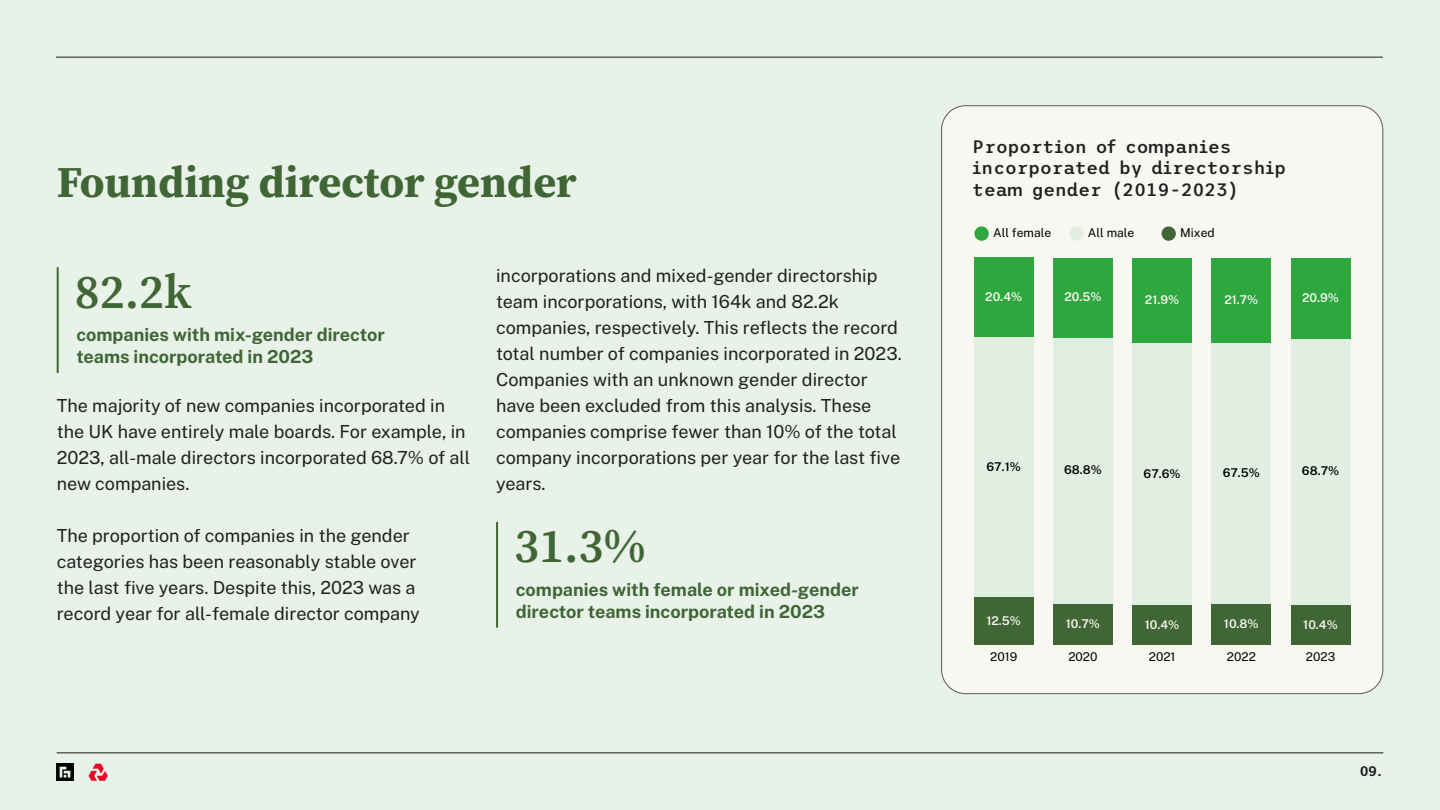
<style>
.page{position:relative;width:1440px;height:810px;background:#e8f2e9}
.page>*{position:absolute;margin:0;border:0;box-sizing:border-box;transform-origin:0 0}
.t1{font:600 48px "Source Serif 4";color:#406636}
.t2{font:700 44px "Source Serif 4";color:#406636}
.t3{font:18px/26px "Public Sans";color:#202020}
.t4{font:700 18px/22px "Public Sans";color:#406636}
.t5{font:500 18px/21.6px "Trispace";color:#202020}
.t6{font:600 14px "Trispace";color:#202020}
.t7{font:600 12px "Public Sans";color:#f9f7f2}
.t8{font:12px "Public Sans";color:#000}
.t9{font:600 12px "Public Sans";color:#000}
</style>
<div class="page">
<img style="left:57px;top:763px;width:17px;height:17px">
<img style="left:88px;top:763px;width:20px;height:17px">
<hr style="left:56px;top:57px;width:1327px;height:1px;background:#5b5a56">
<hr style="left:57px;top:752px;width:1326px;height:1px;background:#5b5a56">
<div style="left:942px;top:106px;width:441px;height:588px;background:#f9f7f2;border-radius:24px"></div>
<div style="left:1291px;top:605px;width:59px;height:40px;background:#406636"></div>
<div style="left:1212px;top:603px;width:59px;height:42px;background:#406636"></div>
<div style="left:1133px;top:605px;width:59px;height:40px;background:#406636"></div>
<div style="left:1053px;top:604px;width:60px;height:41px;background:#406636"></div>
<div style="left:974px;top:597px;width:59px;height:48px;background:#406636"></div>
<div style="left:1291px;top:339px;width:59px;height:266px;background:#e1eee2"></div>
<div style="left:1212px;top:342px;width:59px;height:261px;background:#e1eee2"></div>
<div style="left:1133px;top:343px;width:59px;height:262px;background:#e1eee2"></div>
<div style="left:1053px;top:337px;width:60px;height:267px;background:#e1eee2"></div>
<div style="left:974px;top:337px;width:59px;height:260px;background:#e1eee2"></div>
<div style="left:1291px;top:258px;width:59px;height:81px;background:#2ea83e"></div>
<div style="left:1212px;top:258px;width:59px;height:84px;background:#2ea83e"></div>
<div style="left:1133px;top:258px;width:59px;height:85px;background:#2ea83e"></div>
<div style="left:1053px;top:258px;width:60px;height:79px;background:#2ea83e"></div>
<div style="left:974px;top:258px;width:59px;height:79px;background:#2ea83e"></div>
<div style="left:974px;top:226px;width:15px;height:15px;background:#2ea83e;border-radius:50%"></div>
<div style="left:1069px;top:226px;width:15px;height:15px;background:#e1eee2;border-radius:50%"></div>
<div style="left:1162px;top:226px;width:14px;height:15px;background:#406636;border-radius:50%"></div>
<hr style="left:57px;top:267px;width:2px;height:106px;background:#406636">
<hr style="left:496px;top:522px;width:2px;height:106px;background:#406636">
<h2 class="t2" style="left:57px;top:152px;width:522px">Founding director gender</h2>
<h1 class="t1" style="left:75px;top:259px;width:118px">82.2k</h1>
<p class="t4" style="left:76px;top:322px;width:310px">companies with mix-gender director teams incorporated in 2023</p>
<p class="t3" style="left:57px;top:391px;width:415px">The majority of new companies incorporated in the UK have entirely male boards. For example, in 2023, all-male directors incorporated 68.7% of all new companies.</p>
<p class="t3" style="left:57px;top:521px;width:365px">The proportion of companies in the gender categories has been reasonably stable over the last five years. Despite this, 2023 was a record year for all-female director company</p>
<p class="t3" style="left:496px;top:261px;width:407px">incorporations and mixed-gender directorship team incorporations, with 164k and 82.2k companies, respectively. This reflects the record total number of companies incorporated in 2023.<br>Companies with an unknown gender director have been excluded from this analysis. These companies comprise fewer than 10% of the total company incorporations per year for the last five years.</p>
<h1 class="t1" style="left:514px;top:514px;width:133px">31.3%</h1>
<p class="t4" style="left:516px;top:577px;width:345px">companies with female or mixed-gender director teams incorporated in 2023</p>
<p class="t5" style="left:973px;top:134px;width:315px">Proportion of companies incorporated by directorship team gender (2019-2023)</p>
<p class="t8" style="left:993px;top:225px;width:60px">All female</p>
<p class="t8" style="left:1088px;top:225px;width:48px">All male</p>
<p class="t8" style="left:1180px;top:225px;width:36px">Mixed</p>
<p class="t7" style="left:985px;top:288px;width:39px">20.4%</p>
<p class="t7" style="left:1302px;top:289px;width:38px">20.9%</p>
<p class="t7" style="left:1064px;top:288px;width:39px">20.5%</p>
<p class="t7" style="left:1224px;top:291px;width:36px">21.7%</p>
<p class="t7" style="left:1145px;top:291px;width:36px">21.9%</p>
<p class="t9" style="left:987px;top:458px;width:36px">67.1%</p>
<p class="t9" style="left:1064px;top:461px;width:39px">68.8%</p>
<p class="t9" style="left:1223px;top:464px;width:39px">67.5%</p>
<p class="t9" style="left:1302px;top:462px;width:39px">68.7%</p>
<p class="t9" style="left:1144px;top:465px;width:39px">67.6%</p>
<p class="t7" style="left:986px;top:612px;width:36px">12.5%</p>
<p class="t7" style="left:1145px;top:616px;width:36px">10.4%</p>
<p class="t7" style="left:1224px;top:615px;width:36px">10.8%</p>
<p class="t7" style="left:1303px;top:616px;width:36px">10.4%</p>
<p class="t7" style="left:1066px;top:615px;width:36px">10.7%</p>
<p class="t8" style="left:990px;top:648px;width:29px">2019</p>
<p class="t8" style="left:1068px;top:648px;width:31px">2020</p>
<p class="t8" style="left:1149px;top:648px;width:28px">2021</p>
<p class="t8" style="left:1227px;top:648px;width:31px">2022</p>
<p class="t8" style="left:1306px;top:648px;width:31px">2023</p>
<p class="t6" style="left:1360px;top:760px;width:25px">09.</p>
</div>
